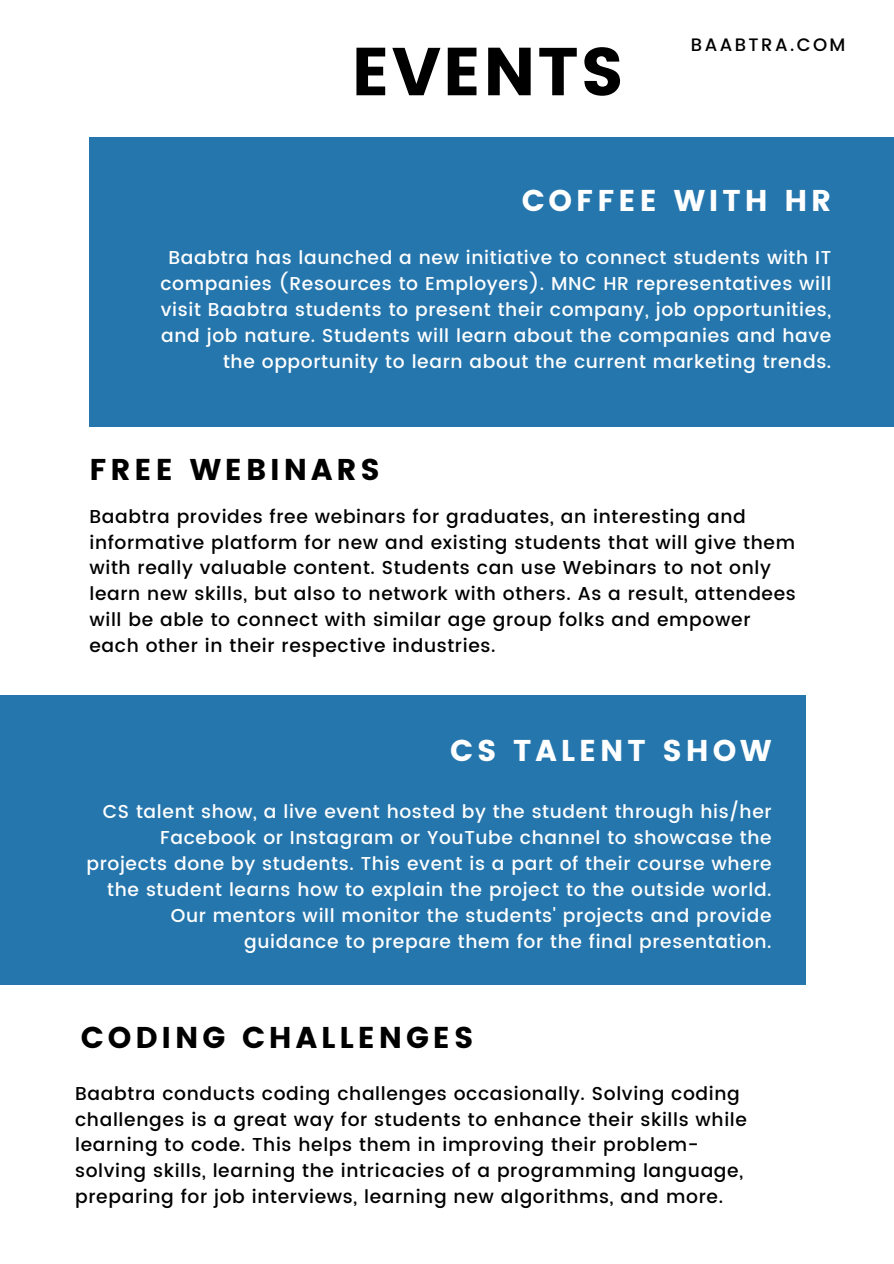
<style>
.page{position:relative;width:894px;height:1264px;background:#fff}
.page>*{position:absolute;margin:0;border:0;box-sizing:border-box;transform-origin:0 0}
.t1{font:67.5px "Poppins";letter-spacing:.025em;color:#000}
.t2{font:30px "Poppins";letter-spacing:.13em;color:#000}
.t3{font:30px "Poppins";letter-spacing:.13em;color:#fff}
.t4{font:500 18.6px/26px "Poppins";letter-spacing:.035em;color:#000}
.t5{font:500 18.6px/26px "Poppins";letter-spacing:.035em;color:#fff;text-align:right}
.t6{font:500 18px "Poppins";letter-spacing:.135em;color:#000}
</style>
<div class="page">
<div style="left:89px;top:137px;width:804px;height:290px;background:#2576ad"></div>
<div style="left:0;top:695px;width:805px;height:289px;background:#2576ad"></div>
<p class="t1" style="left:351px;top:32px;width:274px">EVENTS</p>
<p class="t6" style="left:690px;top:34px;width:156px">BAABTRA.COM</p>
<p class="t3" style="left:521px;top:183px;width:311px">COFFEE WITH HR</p>
<p class="t5" style="left:160px;top:245px;width:672px">Baabtra has launched a new initiative to connect students with IT companies (Resources to Employers). MNC HR representatives will visit Baabtra students to present their company, job opportunities, and job nature. Students will learn about the companies and have the opportunity to learn about the current marketing trends.</p>
<p class="t2" style="left:89px;top:452px;width:292px">FREE WEBINARS</p>
<p class="t4" style="left:89px;top:503px;width:707px">Baabtra provides free webinars for graduates, an interesting and informative platform for new and existing students that will give them with really valuable content. Students can use Webinars to not only learn new skills, but also to network with others. As a result, attendees will be able to connect with similar age group folks and empower each other in their respective industries.</p>
<p class="t3" style="left:450px;top:733px;width:323px">CS TALENT SHOW</p>
<p class="t5" style="left:86px;top:798px;width:686px">CS talent show, a live event hosted by the student through his/her Facebook or Instagram or YouTube channel to showcase the projects done by students. This event is a part of their course where the student learns how to explain the project to the outside world.<br>Our mentors will monitor the students' projects and provide guidance to prepare them for the final presentation.</p>
<p class="t2" style="left:81px;top:1020px;width:394px">CODING CHALLENGES</p>
<p class="t4" style="left:75px;top:1080px;width:673px">Baabtra conducts coding challenges occasionally. Solving coding challenges is a great way for students to enhance their skills while learning to code. This helps them in improving their problem&shy;solving skills, learning the intricacies of a programming language, preparing for job interviews, learning new algorithms, and more.</p>
</div>
